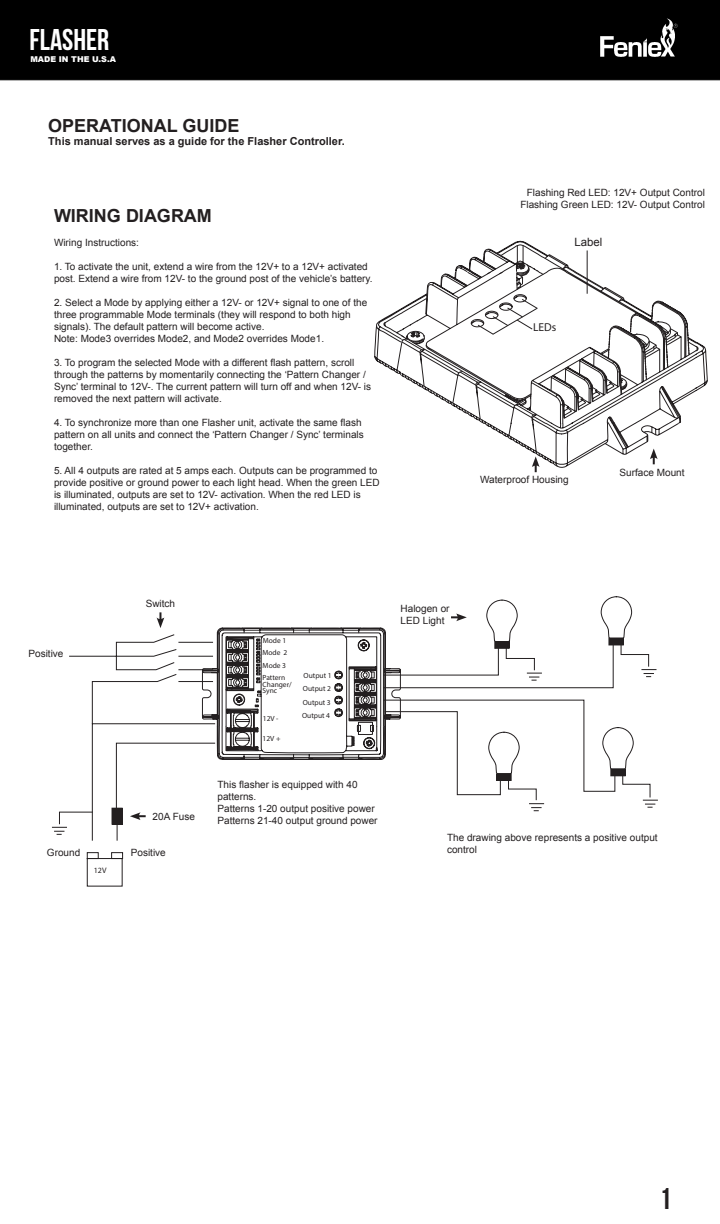
<style>
.page{position:relative;width:720px;height:1224px;background:#fff}
.page>*{position:absolute;margin:0;border:0;box-sizing:border-box;transform-origin:0 0}
.t1{font:700 30px "Bebas Neue";color:#fff}
.t2{font:700 30px "Bebas Neue";color:#231f20}
.t3{font:700 18px "Arial";color:#231f20}
.t4{font:11.5px "Arial";color:#231f20}
.t5{font:11.5px "Myriad Pro";color:#231f20}
.t6{font:700 11px "Arial";color:#231f20}
.t7{font:10px/12px "Arial";color:#231f20}
.t8{font:900 8px "Arial";color:#fff}
.t9{font:8px "Myriad Pro";color:#231f20}
.t10{font:7.5px "Myriad Pro";color:#231f20}
</style>
<div class="page">
<div style="left:0;top:0;width:720px;height:80px;background:#000"></div>
<img style="left:589px;top:9px;width:99px;height:62px">
<svg style="left:517px;top:342px;width:191px;height:126px"></svg>
<svg style="left:485px;top:338px;width:212px;height:105px"></svg>
<svg style="left:446px;top:309px;width:244px;height:115px"></svg>
<svg style="left:374px;top:241px;width:302px;height:161px"></svg>
<hr style="left:587px;top:250px;width:1px;height:44px;background:#231f20">
<svg style="left:52px;top:645px;width:606px;height:242px"></svg>
<div style="left:495px;top:642px;width:14px;height:6px;background:#231f20"></div>
<div style="left:494px;top:641px;width:16px;height:8px;border:1px solid #231f20"></div>
<div style="left:608px;top:638px;width:16px;height:7px;border:1px solid #231f20"></div>
<svg style="left:486px;top:596px;width:147px;height:47px"></svg>
<div style="left:611px;top:769px;width:14px;height:7px;background:#231f20"></div>
<div style="left:610px;top:769px;width:16px;height:7px;border:1px solid #231f20"></div>
<svg style="left:602px;top:727px;width:32px;height:43px"></svg>
<div style="left:497px;top:774px;width:14px;height:6px;background:#231f20"></div>
<div style="left:496px;top:773px;width:16px;height:8px;border:1px solid #231f20"></div>
<svg style="left:488px;top:731px;width:32px;height:44px"></svg>
<svg style="left:68px;top:612px;width:333px;height:230px"></svg>
<svg style="left:477px;top:299px;width:61px;height:36px"></svg>
<svg style="left:650px;top:449px;width:8px;height:15px"></svg>
<svg style="left:532px;top:456px;width:8px;height:16px"></svg>
<svg style="left:451px;top:613px;width:16px;height:8px"></svg>
<h1 class="t1" style="left:30px;top:23px;width:81px">FLASHER</h1>
<p class="t8" style="left:30px;top:53px;width:87px">MADE IN THE U.S.A</p>
<p class="t3" style="left:48px;top:114px;width:193px">OPERATIONAL GUIDE</p>
<p class="t6" style="left:48px;top:134px;width:298px">This manual serves as a guide for the Flasher Controller.</p>
<p class="t3" style="left:54px;top:204px;width:159px">WIRING DIAGRAM</p>
<p class="t7" style="left:54px;top:236px;width:87px">Wiring Instructions:</p>
<p class="t7" style="left:54px;top:260px;width:320px">1. To activate the unit, extend a wire from the 12V+ to a 12V+ activated post. Extend a wire from 12V- to the ground post of the vehicle’s battery.</p>
<p class="t7" style="left:54px;top:296px;width:315px">2. Select a Mode by applying either a 12V- or 12V+ signal to one of the three programmable Mode terminals (they will respond to both high signals). The default pattern will become active.</p>
<p class="t7" style="left:54px;top:332px;width:272px">Note: Mode3 overrides Mode2, and Mode2 overrides Mode1.</p>
<p class="t7" style="left:54px;top:356px;width:319px">3. To program the selected Mode with a different flash pattern, scroll through the patterns by momentarily connecting the ‘Pattern Changer / Sync’ terminal to 12V-. The current pattern will turn off and when 12V- is removed the next pattern will activate.</p>
<p class="t7" style="left:54px;top:416px;width:311px">4. To synchronize more than one Flasher unit, activate the same flash pattern on all units and connect the ‘Pattern Changer / Sync’ terminals together.</p>
<p class="t7" style="left:54px;top:464px;width:327px">5. All 4 outputs are rated at 5 amps each. Outputs can be programmed to provide positive or ground power to each light head. When the green LED is illuminated, outputs are set to 12V- activation. When the red LED is illuminated, outputs are set to 12V+ activation.</p>
<p class="t7" style="left:527px;top:186px;width:180px">Flashing Red LED: 12V+ Output Control</p>
<p class="t7" style="left:520px;top:198px;width:186px">Flashing Green LED: 12V- Output Control</p>
<p class="t4" style="left:574px;top:234px;width:30px">Label</p>
<p class="t5" style="left:533px;top:320px;width:25px">LEDs</p>
<p class="t7" style="left:480px;top:474px;width:90px">Waterproof Housing</p>
<p class="t7" style="left:620px;top:467px;width:67px">Surface Mount</p>
<p class="t7" style="left:28px;top:648px;width:37px">Positive</p>
<p class="t7" style="left:146px;top:597px;width:31px">Switch</p>
<p class="t7" style="left:153px;top:810px;width:44px">20A Fuse</p>
<p class="t7" style="left:47px;top:847px;width:35px">Ground</p>
<p class="t7" style="left:131px;top:847px;width:37px">Positive</p>
<p class="t9" style="left:94px;top:865px;width:14px">12V</p>
<p class="t10" style="left:263px;top:635px;width:25px">Mode 1</p>
<p class="t10" style="left:262px;top:648px;width:27px">Mode 2</p>
<p class="t10" style="left:263px;top:661px;width:25px">Mode 3</p>
<p class="t10" style="left:263px;top:673px;width:24px">Pattern</p>
<p class="t10" style="left:263px;top:679px;width:31px">Changer/</p>
<p class="t10" style="left:263px;top:686px;width:16px">Sync</p>
<p class="t10" style="left:263px;top:714px;width:17px">12V -</p>
<p class="t10" style="left:263px;top:734px;width:19px">12V +</p>
<p class="t10" style="left:304px;top:670px;width:29px">Output 1</p>
<p class="t10" style="left:303px;top:684px;width:29px">Output 2</p>
<p class="t10" style="left:303px;top:698px;width:29px">Output 3</p>
<p class="t10" style="left:302px;top:711px;width:29px">Output 4</p>
<p class="t7" style="left:218px;top:779px;width:142px">This flasher is equipped with 40 patterns.</p>
<p class="t7" style="left:218px;top:803px;width:159px">Patterns 1-20 output positive power</p>
<p class="t7" style="left:218px;top:815px;width:162px">Patterns 21-40 output ground power</p>
<p class="t7" style="left:401px;top:603px;width:50px">Halogen or<br>LED Light</p>
<p class="t7" style="left:447px;top:832px;width:212px">The drawing above represents a positive output control</p>
<h1 class="t2" style="left:660px;top:1182px;width:13px">1</h1>
</div>
